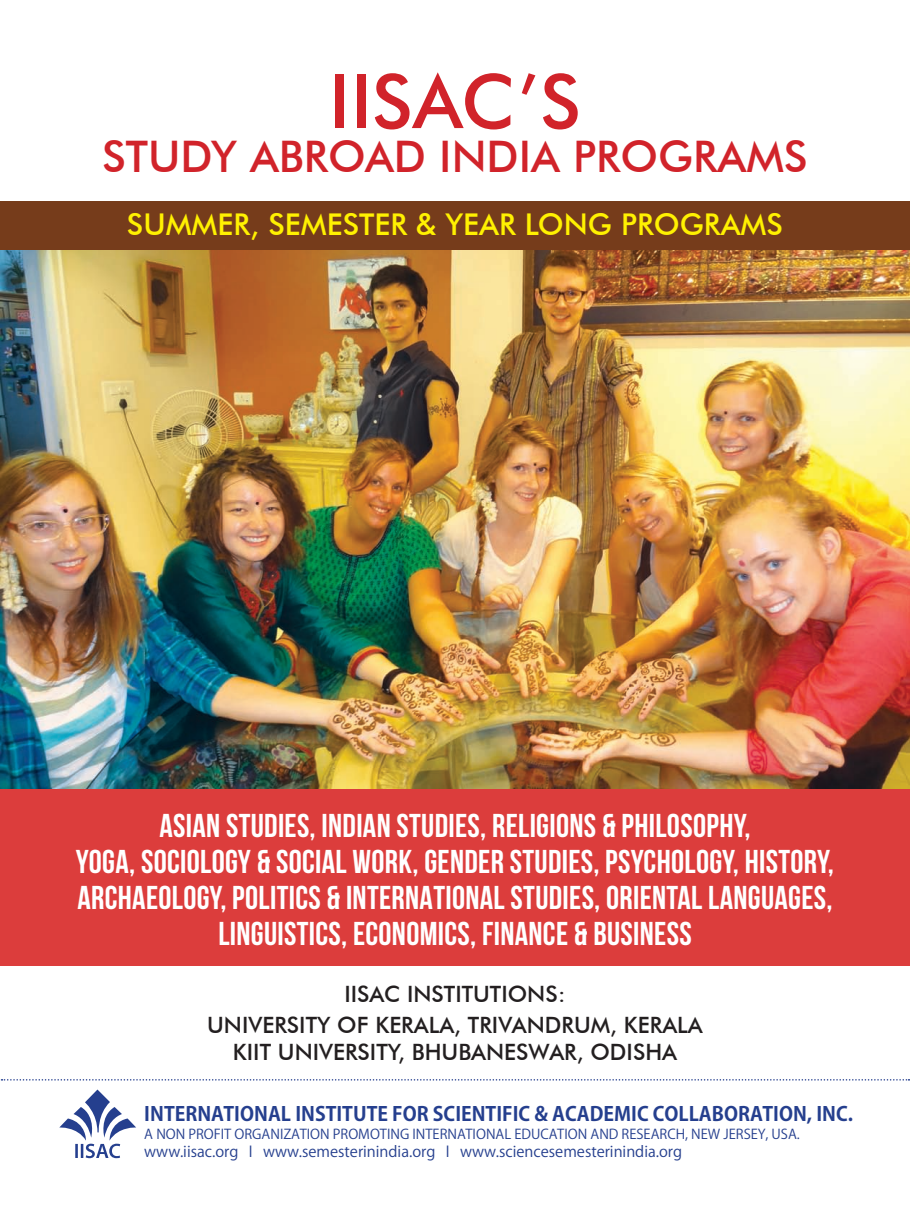
<style>
.page{position:relative;width:910px;height:1208px;background:#fff}
.page>*{position:absolute;margin:0;border:0;box-sizing:border-box;transform-origin:0 0}
.t1{font:500 75px "Futura BT";color:#d1232a}
.t2{font:500 43.5px "Futura BT";color:#d1232a}
.t3{font:700 33px/36px "Bebas Neue";letter-spacing:.01em;color:#fff;text-align:center}
.t4{font:500 30px "Futura BT";color:#fff101}
.t5{font:500 22.5px "Futura BT";color:#231f20}
.t6{font:700 19.5px "Koz Go Pro";color:#253f8e}
.t7{font:15px "Koz Go Pro";color:#253f8e}
.t8{font:13.5px "Koz Go Pro";color:#253f8e}
</style>
<div class="page">
<img style="left:0;top:249px;width:910px;height:540px">
<div style="left:0;top:789px;width:910px;height:177px;background:#dc3d3c"></div>
<div style="left:0;top:201px;width:910px;height:48px;background:#763c1b"></div>
<svg style="left:59px;top:1089px;width:77px;height:69px"></svg>
<svg style="left:2px;top:1079px;width:907px;height:1px"></svg>
<p class="t1" style="left:329px;top:56px;width:254px">IISAC’S</p>
<p class="t2" style="left:102px;top:130px;width:707px">STUDY ABROAD INDIA PROGRAMS</p>
<p class="t4" style="left:127px;top:206px;width:658px">SUMMER, SEMESTER &amp; YEAR LONG PROGRAMS</p>
<p class="t3" style="left:76px;top:807px;width:760px">ASIAN STUDIES, INDIAN STUDIES, RELIGIONS &amp; PHILOSOPHY,<br>YOGA, SOCIOLOGY &amp; SOCIAL WORK, GENDER STUDIES, PSYCHOLOGY, HISTORY, ARCHAEOLOGY, POLITICS &amp; INTERNATIONAL STUDIES, ORIENTAL LANGUAGES, LINGUISTICS, ECONOMICS, FINANCE &amp; BUSINESS</p>
<p class="t5" style="left:344px;top:980px;width:223px">IISAC INSTITUTIONS:</p>
<p class="t5" style="left:207px;top:1011px;width:497px">UNIVERSITY OF KERALA, TRIVANDRUM, KERALA</p>
<p class="t5" style="left:233px;top:1038px;width:446px">KIIT UNIVERSITY, BHUBANESWAR, ODISHA</p>
<p class="t6" style="left:144px;top:1101px;width:710px">INTERNATIONAL INSTITUTE FOR SCIENTIFIC &amp; ACADEMIC COLLABORATION, INC.</p>
<p class="t8" style="left:144px;top:1125px;width:657px">A NON PROFIT ORGANIZATION PROMOTING INTERNATIONAL EDUCATION AND RESEARCH, NEW JERSEY, USA.</p>
<p class="t7" style="left:144px;top:1142px;width:539px">www.iisac.org I www.semesterinindia.org I www.sciencesemesterinindia.org</p>
</div>
